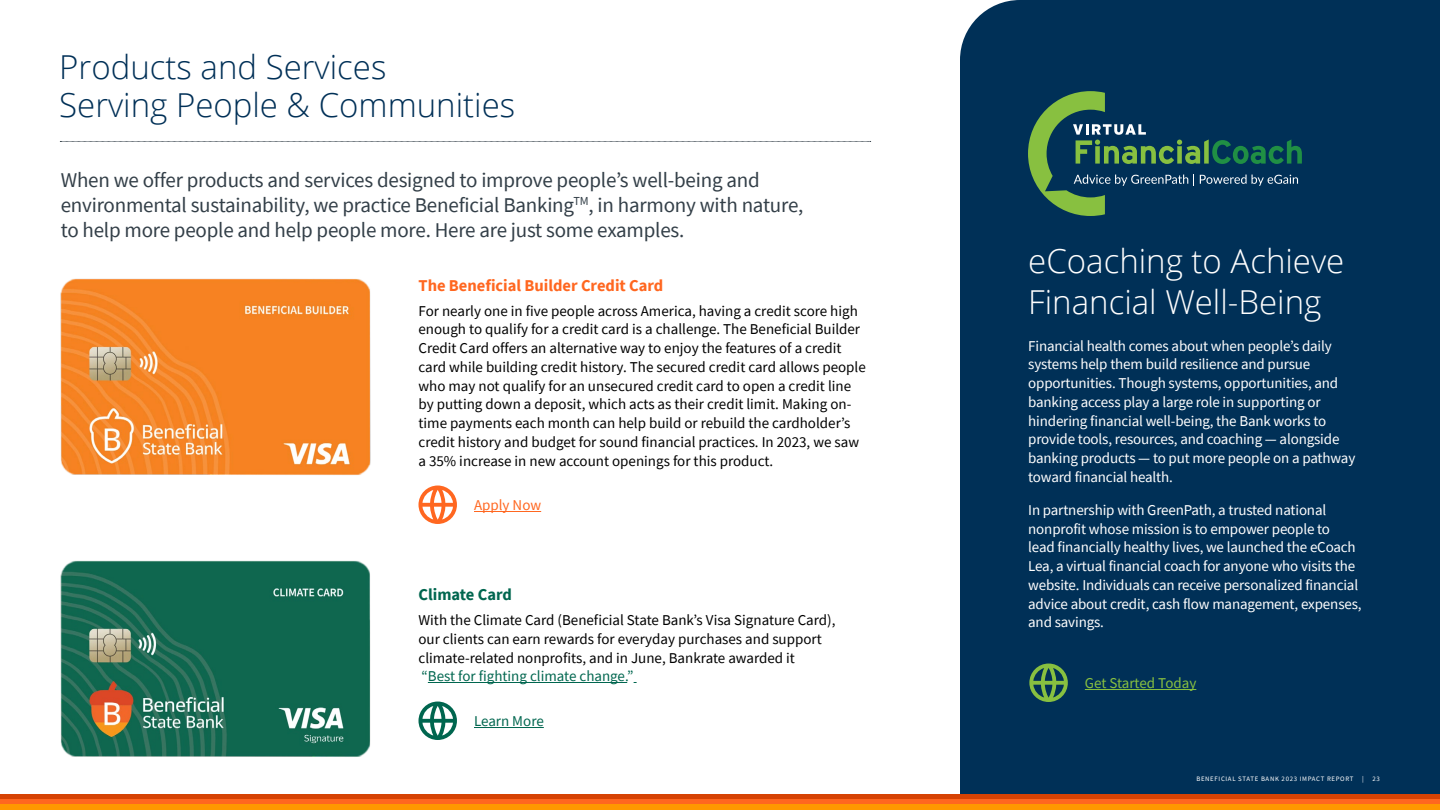
<style>
.page{position:relative;width:1440px;height:810px;background:#fff}
.page>*{position:absolute;margin:0;border:0;box-sizing:border-box;transform-origin:0 0}
.t1{font:300 33px/38.2px "Open Sans";color:#003057}
.t2{font:300 33px/40.5px "Open Sans";color:#fff}
.t3{font:21px/24.8px "Source Sans Pro";letter-spacing:-.01em;color:#333f48}
.t4{font:700 16.5px "Source Sans Pro";color:#ff6720}
.t5{font:700 16.5px "Source Sans Pro";color:#00664f}
.t6{font:15px/18.8px "Source Sans Pro";color:#000}
.t7{font:15px/18.8px "Source Sans Pro";letter-spacing:-.01em;color:#fff}
.t8{font:15px "Source Sans Pro";color:#00664f}
.t9{font:15px "Source Sans Pro";color:#88c040}
.t10{font:15px "Source Sans Pro";color:#ff6720}
.t11{font:6.75px "Source Sans Pro";letter-spacing:.1em;color:#fff}
</style>
<div class="page">
<div style="left:0;top:794px;width:1440px;height:5px;background:#d64304"></div>
<div style="left:0;top:799px;width:1440px;height:6px;background:#ff6720"></div>
<div style="left:0;top:805px;width:1440px;height:5px;background:#ff9800"></div>
<div style="left:960px;top:0;width:480px;height:794px;background:#003057"></div>
<svg style="left:60px;top:141px;width:811px;height:1px"></svg>
<img style="left:60px;top:278px;width:310px;height:197px">
<img style="left:60px;top:560px;width:310px;height:197px">
<hr style="left:474px;top:511px;width:67px;height:1px;background:#ff6720">
<svg style="left:419px;top:486px;width:38px;height:38px"></svg>
<hr style="left:1085px;top:689px;width:111px;height:1px;background:#88c040">
<svg style="left:1029px;top:664px;width:39px;height:38px"></svg>
<hr style="left:428px;top:682px;width:199px;height:1px;background:#00664f">
<hr style="left:474px;top:727px;width:70px;height:1px;background:#00664f">
<svg style="left:419px;top:702px;width:38px;height:38px"></svg>
<svg style="left:1028px;top:91px;width:274px;height:125px;background:#1a4c57"></svg>
<h1 class="t1" style="left:59px;top:47px;width:458px">Products and Services<br>Serving People &amp; Communities</h1>
<p class="t3" style="left:61px;top:168px;width:744px">When we offer products and services designed to improve people’s well-being and environmental sustainability, we practice Beneficial Banking<sup>TM</sup>, in harmony with nature, to help more people and help people more. Here are just some examples.</p>
<p class="t4" style="left:418px;top:274px;width:246px">The Beneficial Builder Credit Card</p>
<p class="t6" style="left:418px;top:301px;width:449px">For nearly one in five people across America, having a credit score high enough to qualify for a credit card is a challenge. The Beneficial Builder Credit Card offers an alternative way to enjoy the features of a credit card while building credit history. The secured credit card allows people who may not qualify for an unsecured credit card to open a credit line by putting down a deposit, which acts as their credit limit. Making on&shy;time payments each month can help build or rebuild the cardholder’s credit history and budget for sound financial practices. In 2023, we saw a 35% increase in new account openings for this product.</p>
<p class="t10" style="left:474px;top:496px;width:69px">Apply Now</p>
<p class="t5" style="left:418px;top:584px;width:95px">Climate Card</p>
<p class="t6" style="left:418px;top:611px;width:419px">With the Climate Card (Beneficial State Bank’s Visa Signature Card), our clients can earn rewards for everyday purchases and support climate-related nonprofits, and in June, Bankrate awarded it</p>
<p class="t8" style="left:422px;top:667px;width:214px">“Best for fighting climate change.”</p>
<p class="t8" style="left:474px;top:712px;width:71px">Learn More</p>
<h1 class="t2" style="left:1028px;top:240px;width:318px">eCoaching to Achieve<br>Financial Well-Being</h1>
<p class="t7" style="left:1028px;top:336px;width:329px">Financial health comes about when people’s daily systems help them build resilience and pursue opportunities. Though systems, opportunities, and banking access play a large role in supporting or hindering financial well-being, the Bank works to provide tools, resources, and coaching — alongside banking products — to put more people on a pathway toward financial health.</p>
<p class="t7" style="left:1028px;top:500px;width:335px">In partnership with GreenPath, a trusted national nonprofit whose mission is to empower people to<br>lead financially healthy lives, we launched the eCoach Lea, a virtual financial coach for anyone who visits the website. Individuals can receive personalized financial advice about credit, cash flow management, expenses, and savings.</p>
<p class="t9" style="left:1085px;top:674px;width:113px">Get Started Today</p>
<p class="t11" style="left:1196px;top:775px;width:159px">BENEFICIAL STATE BANK 2023 IMPACT REPORT</p>
<p class="t11" style="left:1362px;top:775px;width:3px">|</p>
<p class="t11" style="left:1373px;top:775px;width:9px">23</p>
</div>
